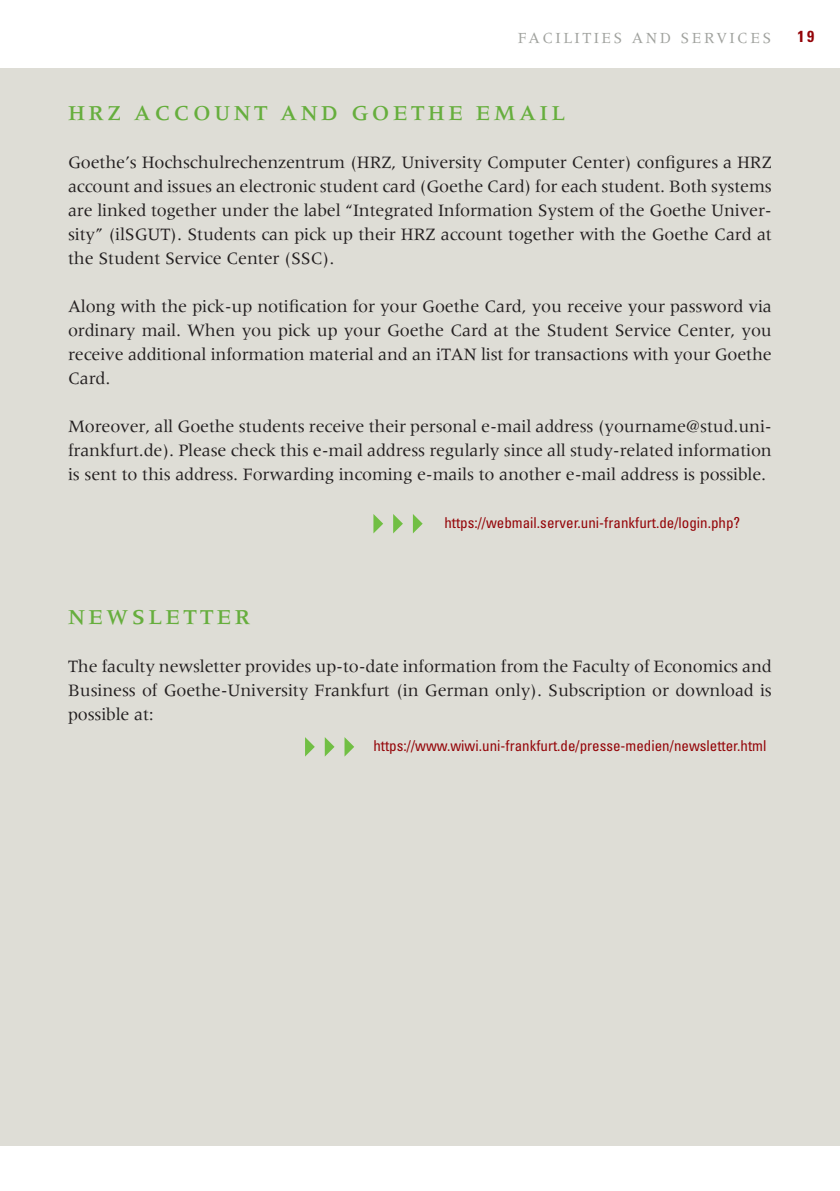
<style>
.page{position:relative;width:840px;height:1191px;background:#fff}
.page>*{position:absolute;margin:0;border:0;box-sizing:border-box;transform-origin:0 0}
.t1{font:500 22px "Meridien";letter-spacing:.15em;color:#66ae3d}
.t2{font:18px/24px "Meridien";letter-spacing:-.01em;color:#231f20;text-align:justify}
.t3{font:16px "Meridien";letter-spacing:.15em;color:#a0a29e}
.t4{font:700 condensed 16px "Univers";color:#940408}
.t5{font:condensed 15px "Univers";color:#940408}
</style>
<div class="page">
<div style="left:0;top:68px;width:839px;height:1077px;background:#deddd6"></div>
<p class="t3" style="left:517px;top:29px;width:255px">FACILITIES AND SERVICES</p>
<p class="t1" style="left:68px;top:101px;width:498px">HRZ ACCOUNT AND GOETHE EMAIL</p>
<p class="t2" style="left:68px;top:150px;width:705px">Goethe’s Hochschulrechenzentrum (HRZ, University Computer Center) configures a HRZ account and issues an electronic student card (Goethe Card) for each student. Both systems are linked together under the label “Integrated Information System of the Goethe Univer&shy;sity” (ilSGUT). Students can pick up their HRZ account together with the Goethe Card at the Student Service Center (SSC).</p>
<p class="t2" style="left:68px;top:294px;width:705px">Along with the pick-up notification for your Goethe Card, you receive your password via ordinary mail. When you pick up your Goethe Card at the Student Service Center, you receive additional information material and an iTAN list for transactions with your Goethe Card.</p>
<p class="t2" style="left:68px;top:414px;width:705px">Moreover, all Goethe students receive their personal e-mail address (yourname@stud.uni&shy;frankfurt.de). Please check this e-mail address regularly since all study-related information is sent to this address. Forwarding incoming e-mails to another e-mail address is possible.</p>
<p class="t5" style="left:444px;top:513px;width:297px">https://webmail.server.uni-frankfurt.de/login.php?</p>
<p class="t4" style="left:797px;top:27px;width:18px">19</p>
<p class="t1" style="left:68px;top:605px;width:184px">NEWSLETTER</p>
<p class="t2" style="left:68px;top:654px;width:705px">The faculty newsletter provides up-to-date information from the Faculty of Economics and Business of Goethe-University Frankfurt (in German only). Subscription or download is possible at:</p>
<p class="t5" style="left:373px;top:736px;width:394px">https://www.wiwi.uni-frankfurt.de/presse-medien/newsletter.html</p>
</div>
